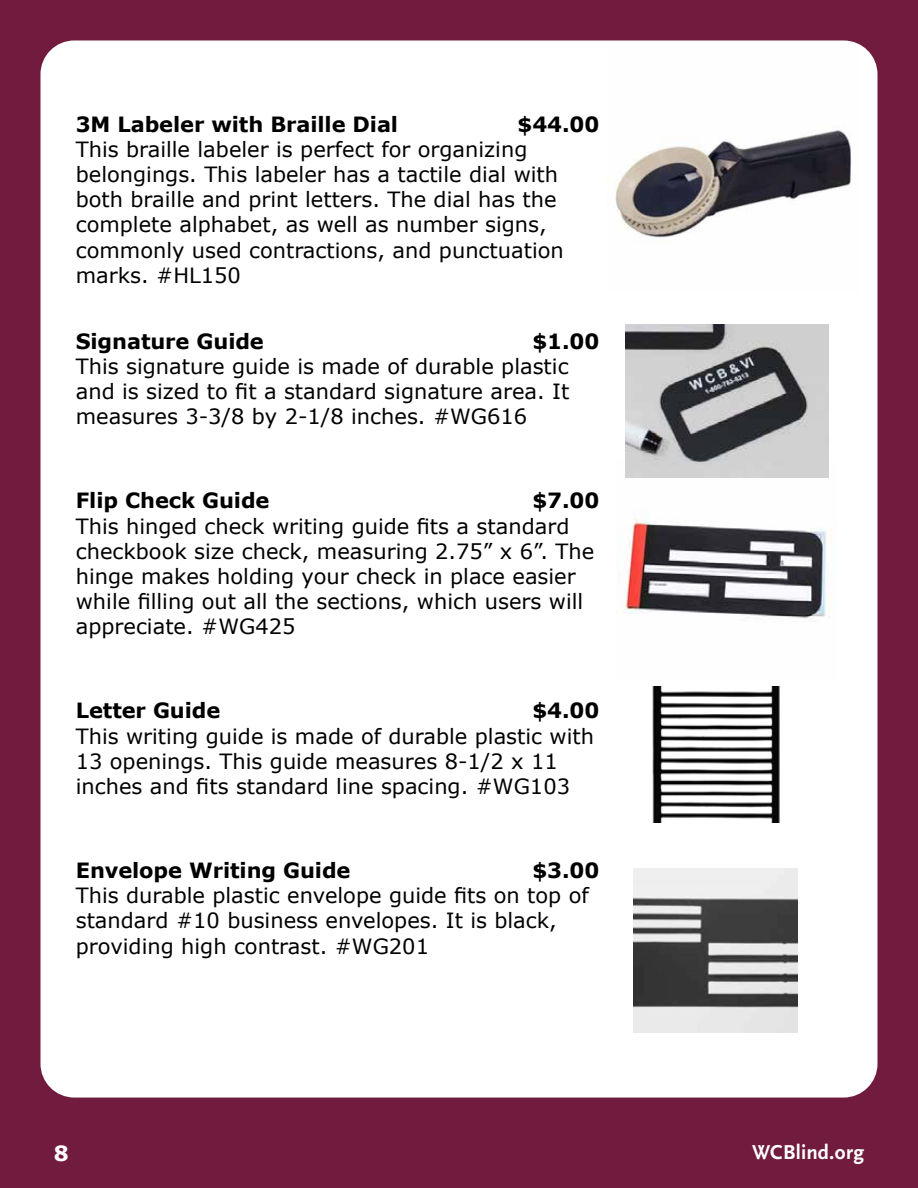
<style>
.page{position:relative;width:918px;height:1188px;background:#711c3e}
.page>*{position:absolute;margin:0;border:0;box-sizing:border-box;transform-origin:0 0}
.t1{font:21px/25.2px "Verdana";color:#000}
.t2{font:700 21px "Verdana";letter-spacing:-.005em;color:#000}
.t3{font:700 21px "Scala Sans Pro";letter-spacing:.01em;color:#fff}
.t4{font:700 21px "Verdana";color:#fff}
</style>
<div class="page">
<div style="left:40px;top:40px;width:838px;height:1058px;background:#fff;border-radius:34px"></div>
<img style="left:607px;top:130px;width:244px;height:108px">
<img style="left:616px;top:459px;width:216px;height:162px">
<img style="left:626px;top:324px;width:202px;height:153px">
<img style="left:652px;top:686px;width:128px;height:137px">
<img style="left:634px;top:869px;width:163px;height:163px">
<h4 class="t2" style="left:76px;top:110px;width:324px">3M Labeler with Braille Dial</h4>
<p class="t2" style="left:518px;top:110px;width:83px">$44.00</p>
<p class="t1" style="left:76px;top:137px;width:490px">This braille labeler is perfect for organizing belongings. This labeler has a tactile dial with both braille and print letters. The dial has the complete alphabet, as well as number signs, commonly used contractions, and punctuation marks. #HL150</p>
<h4 class="t2" style="left:76px;top:328px;width:190px">Signature Guide</h4>
<p class="t2" style="left:532px;top:328px;width:68px">$1.00</p>
<p class="t1" style="left:76px;top:354px;width:495px;text-align:justify">This signature guide is made of durable plastic and is sized to fit a standard signature area. It measures 3-3/8 by 2-1/8 inches. #WG616</p>
<h4 class="t2" style="left:76px;top:487px;width:195px">Flip Check Guide</h4>
<p class="t2" style="left:532px;top:487px;width:68px">$7.00</p>
<p class="t1" style="left:76px;top:514px;width:520px">This hinged check writing guide fits a standard checkbook size check, measuring 2.75” x 6”. The hinge makes holding your check in place easier while filling out all the sections, which users will appreciate. #WG425</p>
<h4 class="t2" style="left:76px;top:697px;width:146px">Letter Guide</h4>
<p class="t2" style="left:532px;top:697px;width:68px">$4.00</p>
<p class="t1" style="left:76px;top:724px;width:520px">This writing guide is made of durable plastic with<br>13 openings. This guide measures 8-1/2 x 11 inches and fits standard line spacing. #WG103</p>
<h4 class="t2" style="left:76px;top:857px;width:276px">Envelope Writing Guide</h4>
<p class="t2" style="left:532px;top:857px;width:68px">$3.00</p>
<p class="t1" style="left:76px;top:883px;width:515px">This durable plastic envelope guide fits on top of standard #10 business envelopes. It is black, providing high contrast. #WG201</p>
<p class="t4" style="left:54px;top:1140px;width:16px">8</p>
<p class="t3" style="left:752px;top:1140px;width:113px">WCBlind.org</p>
</div>
